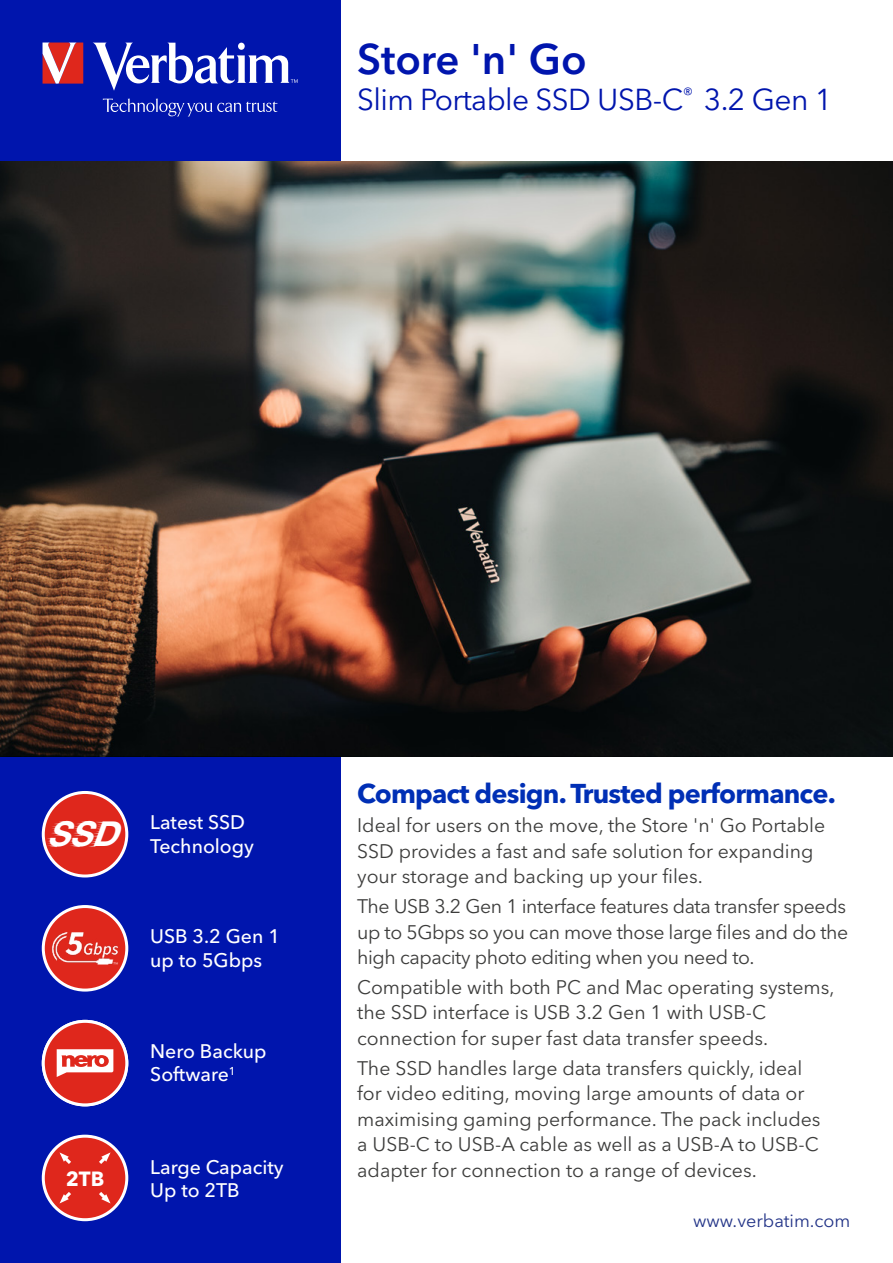
<style>
.page{position:relative;width:893px;height:1263px;background:#fff}
.page>*{position:absolute;margin:0;border:0;box-sizing:border-box;transform-origin:0 0}
.t1{font:600 42.45px "Avenir Next LT Pro";color:#0015ad}
.t2{font:italic 700 34.35px "Helvetica Neue LT Std";color:#fff}
.t3{font:30px "Avenir Next LT Pro";letter-spacing:-.02em;color:#0015ad}
.t4{font:700 27px "Avenir Next LT Pro";letter-spacing:-.03em;color:#002fb5}
.t5{font:700 20.4px "Avenir Next LT Pro";color:#fff}
.t6{font:19.5px/25.5px "Avenir Next LT Pro";color:#3c3c3b}
.t7{font:500 19.5px/23.4px "Avenir Next LT Pro";color:#fff}
.t8{font:18px "Avenir Next LT Pro";color:#243588}
</style>
<div class="page">
<div style="left:0;top:0;width:340px;height:1263px;background:#0015ad"></div>
<img style="left:0;top:162px;width:893px;height:595px">
<div style="left:43px;top:1136px;width:84px;height:84px;background:#df271c;border-radius:50%"></div>
<svg style="left:59px;top:1152px;width:12px;height:12px"></svg>
<svg style="left:59px;top:1192px;width:12px;height:12px"></svg>
<svg style="left:99px;top:1152px;width:12px;height:12px"></svg>
<svg style="left:99px;top:1192px;width:12px;height:12px"></svg>
<div style="left:42px;top:1135px;width:86px;height:86px;border:3px solid #fff;border-radius:50%"></div>
<div style="left:43px;top:792px;width:84px;height:84px;background:#df271c;border-radius:50%"></div>
<svg style="left:47px;top:821px;width:57px;height:26px"></svg>
<div style="left:42px;top:791px;width:86px;height:86px;border:3px solid #fff;border-radius:50%"></div>
<svg style="left:103px;top:98px;width:175px;height:18px"></svg>
<svg style="left:93px;top:43px;width:205px;height:48px"></svg>
<svg style="left:43px;top:43px;width:40px;height:41px;background:#e25f5b"></svg>
<div style="left:43px;top:1021px;width:84px;height:84px;background:#df271c;border-radius:50%"></div>
<svg style="left:57px;top:1049px;width:56px;height:28px"></svg>
<div style="left:42px;top:1020px;width:86px;height:86px;border:3px solid #fff;border-radius:50%"></div>
<div style="left:43px;top:906px;width:84px;height:84px;background:#df271c;border-radius:50%"></div>
<img style="left:46px;top:932px;width:80px;height:32px">
<div style="left:42px;top:905px;width:86px;height:86px;border:3px solid #fff;border-radius:50%"></div>
<h1 class="t1" style="left:357px;top:34px;width:231px">Store 'n' Go</h1>
<h3 class="t3" style="left:357px;top:82px;width:476px">Slim Portable SSD USB-C<sup>®</sup> 3.2 Gen 1</h3>
<h2 class="t2" style="left:47px;top:813px;width:87px">SSD</h2>
<p class="t7" style="left:150px;top:811px;width:105px">Latest SSD<br>Technology</p>
<p class="t7" style="left:150px;top:925px;width:131px">USB 3.2 Gen 1 up to 5Gbps</p>
<p class="t7" style="left:150px;top:1039px;width:118px">Nero Backup<br>Software<sup>1</sup></p>
<p class="t5" style="left:66px;top:1166px;width:40px">2TB</p>
<p class="t7" style="left:150px;top:1155px;width:135px">Large Capacity<br>Up to 2TB</p>
<h3 class="t4" style="left:357px;top:776px;width:480px">Compact design. Trusted performance.</h3>
<p class="t6" style="left:357px;top:813px;width:470px">Ideal for users on the move, the Store 'n' Go Portable<br>SSD provides a fast and safe solution for expanding your storage and backing up your files.</p>
<p class="t6" style="left:357px;top:893px;width:493px;text-align:justify">The USB 3.2 Gen 1 interface features data transfer speeds up to 5Gbps so you can move those large files and do the high capacity photo editing when you need to.</p>
<p class="t6" style="left:357px;top:974px;width:479px">Compatible with both PC and Mac operating systems, the SSD interface is USB 3.2 Gen 1 with USB-C connection for super fast data transfer speeds.</p>
<p class="t6" style="left:357px;top:1055px;width:465px">The SSD handles large data transfers quickly, ideal for video editing, moving large amounts of data or maximising gaming performance. The pack includes a USB-C to USB-A cable as well as a USB-A to USB-C adapter for connection to a range of devices.</p>
<p class="t8" style="left:693px;top:1210px;width:159px">www.verbatim.com</p>
</div>
